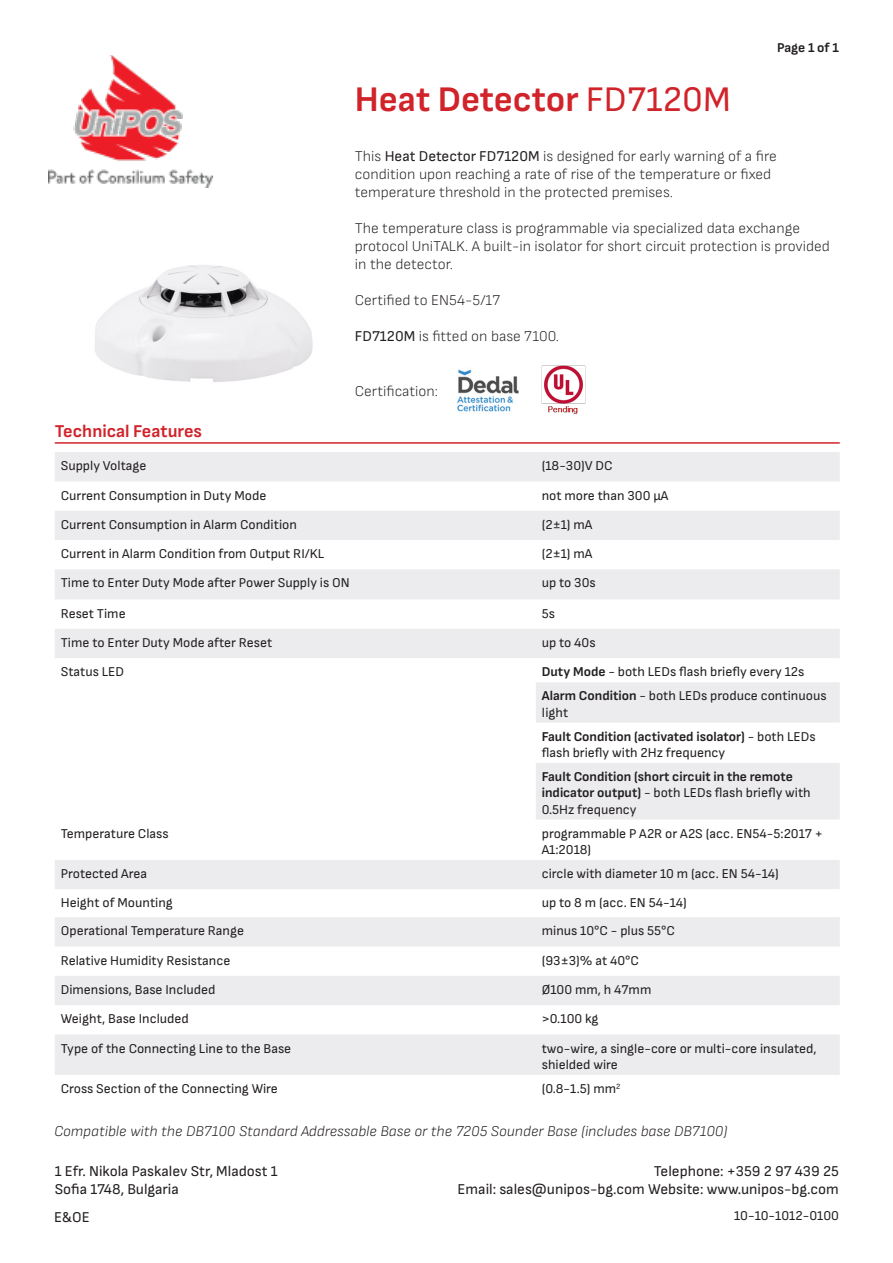
<style>
.page{position:relative;width:893px;height:1263px;background:#fff}
.page>*{position:absolute;margin:0;border:0;box-sizing:border-box;transform-origin:0 0}
.t1{font:700 36px "Sofia Sans";color:#d1232a}
.t2{font:700 18px "Sofia Sans";color:#d1232a}
.t3{font:300 15px/18px "Sofia Sans";color:#231f20}
.t4{font:15px/18px "Sofia Sans";color:#231f20}
.t5{font:italic 300 15px "Sofia Sans";color:#231f20}
.t6{font:13.5px/16.2px "Sofia Sans";color:#231f20}
.t7{font:700 13.5px/16.2px "Sofia Sans";color:#231f20}
.s1{font-weight:400}
.s2{font-weight:700}
</style>
<div class="page">
<img style="left:49px;top:56px;width:163px;height:132px">
<img style="left:95px;top:265px;width:218px;height:117px">
<hr style="left:55px;top:442px;width:785px;height:2px;background:#d1232a">
<div style="left:55px;top:452px;width:785px;height:29px;background:#ececee"></div>
<svg style="left:55px;top:511px;width:785px;height:564px"></svg>
<img style="left:457px;top:369px;width:62px;height:43px">
<img style="left:542px;top:366px;width:43px;height:48px">
<p class="t1" style="left:355px;top:78px;width:377px">Heat Detector <span class="s1">FD7120M</span></p>
<p class="t7" style="left:777px;top:40px;width:63px">Page 1 of 1</p>
<p class="t3" style="left:355px;top:147px;width:423px">This <span class="s1">Heat Detector FD7120M</span> is designed for early warning of a fire condition upon reaching a rate of rise of the temperature or fixed temperature threshold in the protected premises.</p>
<p class="t3" style="left:355px;top:219px;width:477px">The temperature class is programmable via specialized data exchange protocol UniTALK. A built-in isolator for short circuit protection is provided in the detector.</p>
<p class="t3" style="left:355px;top:291px;width:147px">Certified to EN54-5/17</p>
<p class="t3" style="left:355px;top:327px;width:206px"><span class="s1">FD7120M</span> is fitted on base 7100.</p>
<p class="t3" style="left:355px;top:382px;width:85px">Certification:</p>
<p class="t2" style="left:55px;top:421px;width:149px">Technical Features</p>
<p class="t6" style="left:61px;top:458px;width:87px">Supply Voltage</p>
<p class="t6" style="left:542px;top:458px;width:72px">(18-30)V DC</p>
<p class="t6" style="left:61px;top:487px;width:207px">Current Consumption in Duty Mode</p>
<p class="t6" style="left:542px;top:487px;width:128px">not more than 300 μA</p>
<p class="t6" style="left:61px;top:516px;width:238px">Current Consumption in Alarm Condition</p>
<p class="t6" style="left:542px;top:516px;width:52px">(2±1) mA</p>
<p class="t6" style="left:61px;top:546px;width:265px">Current in Alarm Condition from Output RI/KL</p>
<p class="t6" style="left:542px;top:546px;width:52px">(2±1) mA</p>
<p class="t6" style="left:61px;top:575px;width:290px">Time to Enter Duty Mode after Power Supply is ON</p>
<p class="t6" style="left:542px;top:575px;width:55px">up to 30s</p>
<p class="t6" style="left:61px;top:605px;width:66px">Reset Time</p>
<p class="t6" style="left:542px;top:605px;width:15px">5s</p>
<p class="t6" style="left:61px;top:634px;width:213px">Time to Enter Duty Mode after Reset</p>
<p class="t6" style="left:542px;top:634px;width:55px">up to 40s</p>
<p class="t6" style="left:61px;top:664px;width:65px">Status LED</p>
<p class="t6" style="left:542px;top:664px;width:264px"><span class="s2">Duty Mode</span> - both LEDs flash briefly every 12s</p>
<p class="t6" style="left:542px;top:688px;width:286px"><span class="s2">Alarm Condition</span> - both LEDs produce continuous light</p>
<p class="t6" style="left:542px;top:728px;width:275px"><span class="s2">Fault Condition (activated isolator)</span> - both LEDs flash briefly with 2Hz frequency</p>
<p class="t7" style="left:542px;top:769px;width:270px">Fault Condition (short circuit in the remote indicator output) <span class="s1">- both LEDs flash briefly with<br>0.5Hz frequency</span></p>
<p class="t6" style="left:61px;top:825px;width:109px">Temperature Class</p>
<p class="t6" style="left:542px;top:825px;width:283px">programmable P A2R or A2S (acc. EN54-5:2017 +<br>A1:2018)</p>
<p class="t6" style="left:61px;top:865px;width:88px">Protected Area</p>
<p class="t6" style="left:542px;top:865px;width:238px">circle with diameter 10 m (acc. EN 54-14)</p>
<p class="t6" style="left:61px;top:895px;width:114px">Height of Mounting</p>
<p class="t6" style="left:542px;top:895px;width:146px">up to 8 m (acc. EN 54-14)</p>
<p class="t6" style="left:61px;top:923px;width:185px">Operational Temperature Range</p>
<p class="t6" style="left:542px;top:923px;width:135px">minus 10°C - plus 55°C</p>
<p class="t6" style="left:61px;top:952px;width:171px">Relative Humidity Resistance</p>
<p class="t6" style="left:542px;top:952px;width:99px">(93±3)% at 40°C</p>
<p class="t6" style="left:61px;top:981px;width:156px">Dimensions, Base Included</p>
<p class="t6" style="left:542px;top:981px;width:111px">Ø100 mm, h 47mm</p>
<p class="t6" style="left:61px;top:1011px;width:130px">Weight, Base Included</p>
<p class="t6" style="left:542px;top:1011px;width:58px">&gt;0.100 kg</p>
<p class="t6" style="left:61px;top:1040px;width:232px">Type of the Connecting Line to the Base</p>
<p class="t6" style="left:542px;top:1040px;width:276px">two-wire, a single-core or multi-core insulated, shielded wire</p>
<p class="t6" style="left:61px;top:1080px;width:219px">Cross Section of the Connecting Wire</p>
<p class="t6" style="left:542px;top:1080px;width:80px">(0.8-1.5) mm<sup>2</sup></p>
<p class="t5" style="left:54px;top:1123px;width:675px">Compatible with the DB7100 Standard Addressable Base or the 7205 Sounder Base (includes base DB7100)</p>
<p class="t4" style="left:55px;top:1162px;width:224px">1 Efr. Nikola Paskalev Str, Mladost 1<br>Sofia 1748, Bulgaria</p>
<p class="t4" style="left:458px;top:1162px;width:383px;text-align:right">Telephone: +359 2 97 439 25<br>Email: sales@unipos-bg.com Website: www.unipos-bg.com</p>
<p class="t4" style="left:54px;top:1208px;width:37px">E&amp;OE</p>
<p class="t6" style="left:734px;top:1208px;width:106px">10-10-1012-0100</p>
</div>
